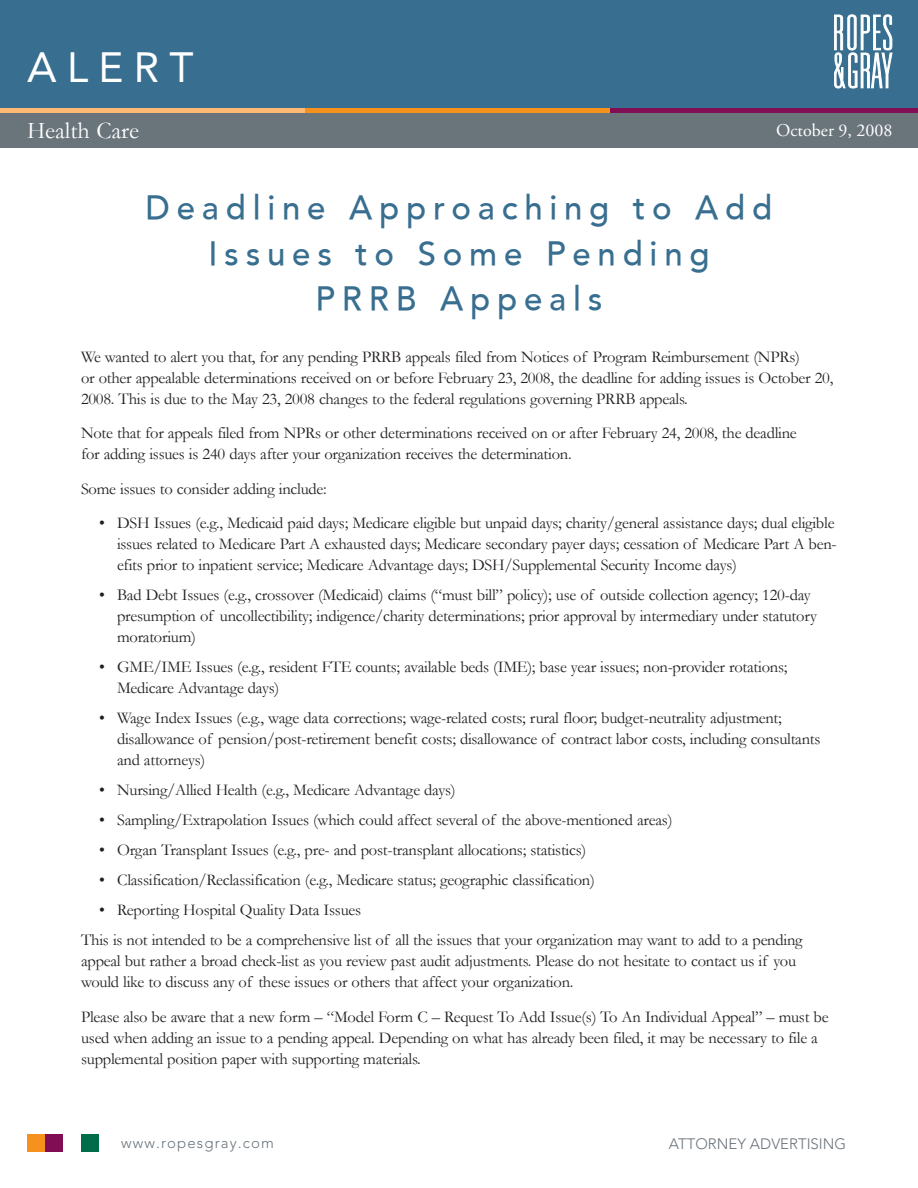
<style>
.page{position:relative;width:918px;height:1188px;background:#fff}
.page>*{position:absolute;margin:0;border:0;box-sizing:border-box;transform-origin:0 0}
.t1{font:42px "Avenir";letter-spacing:.25em;color:#fff}
.t2{font:500 33px/45px "Avenir";letter-spacing:.205em;color:#386e8f;text-align:center}
.t3{font:24px "Garamond";color:#fff}
.t4{font:18px "Adobe Garamond Pro";color:#fff}
.t5{font:16.5px/21px "Garamond";letter-spacing:-.015em;color:#231f20}
.t6{font:300 15px "Avenir";color:#6a737b}
.t7{font:300 15px "Avenir";letter-spacing:.075em;color:#6a747b}
</style>
<div class="page">
<div style="left:0;top:0;width:918px;height:108px;background:#386e8f"></div>
<div style="left:0;top:108px;width:918px;height:39px;background:#6a747b"></div>
<hr style="left:0;top:108px;width:306px;height:4px;background:#fcba74">
<hr style="left:306px;top:108px;width:305px;height:4px;background:#f6911e">
<hr style="left:611px;top:108px;width:307px;height:4px;background:#810e54">
<svg style="left:834px;top:15px;width:58px;height:73px"></svg>
<div style="left:27px;top:1134px;width:18px;height:18px;background:#f6911e"></div>
<div style="left:45px;top:1134px;width:18px;height:18px;background:#810e54"></div>
<div style="left:81px;top:1134px;width:18px;height:18px;background:#006c4a"></div>
<h1 class="t1" style="left:27px;top:44px;width:168px">ALERT</h1>
<h3 class="t3" style="left:27px;top:114px;width:114px">Health Care</h3>
<p class="t4" style="left:776px;top:119px;width:118px">October 9, 2008</p>
<h2 class="t2" style="left:146px;top:186px;width:628px">Deadline Approaching to Add<br>Issues to Some Pending<br>PRRB Appeals</h2>
<p class="t5" style="left:81px;top:346px;width:754px">We wanted to alert you that, for any pending PRRB appeals filed from Notices of Program Reimbursement (NPRs)<br>or other appealable determinations received on or before February 23, 2008, the deadline for adding issues is October 20,<br>2008. This is due to the May 23, 2008 changes to the federal regulations governing PRRB appeals.</p>
<p class="t5" style="left:81px;top:422px;width:717px">Note that for appeals filed from NPRs or other determinations received on or after February 24, 2008, the deadline for adding issues is 240 days after your organization receives the determination.</p>
<p class="t5" style="left:81px;top:478px;width:247px">Some issues to consider adding include:</p>
<p class="t5" style="left:117px;top:512px;width:721px;text-indent:-18px">• DSH Issues (e.g., Medicaid paid days; Medicare eligible but unpaid days; charity/general assistance days; dual eligible issues related to Medicare Part A exhausted days; Medicare secondary payer days; cessation of Medicare Part A ben&shy;efits prior to inpatient service; Medicare Advantage days; DSH/Supplemental Security Income days)</p>
<p class="t5" style="left:117px;top:584px;width:701px;text-indent:-18px">• Bad Debt Issues (e.g., crossover (Medicaid) claims (“must bill” policy); use of outside collection agency; 120-day presumption of uncollectibility; indigence/charity determinations; prior approval by intermediary under statutory moratorium)</p>
<p class="t5" style="left:117px;top:656px;width:672px;text-indent:-18px">• GME/IME Issues (e.g., resident FTE counts; available beds (IME); base year issues; non-provider rotations;<br>Medicare Advantage days)</p>
<p class="t5" style="left:117px;top:707px;width:705px;text-indent:-18px">• Wage Index Issues (e.g., wage data corrections; wage-related costs; rural floor; budget-neutrality adjustment; disallowance of pension/post-retirement benefit costs; disallowance of contract labor costs, including consultants and attorneys)</p>
<p class="t5" style="left:99px;top:779px;width:358px">• Nursing/Allied Health (e.g., Medicare Advantage days)</p>
<p class="t5" style="left:99px;top:809px;width:575px">• Sampling/Extrapolation Issues (which could affect several of the above-mentioned areas)</p>
<p class="t5" style="left:99px;top:839px;width:489px">• Organ Transplant Issues (e.g., pre- and post-transplant allocations; statistics)</p>
<p class="t5" style="left:99px;top:869px;width:497px">• Classification/Reclassification (e.g., Medicare status; geographic classification)</p>
<p class="t5" style="left:81px;top:895px;width:723px;line-height:30px;text-indent:18px">• Reporting Hospital Quality Data Issues<br>This is not intended to be a comprehensive list of all the issues that your organization may want to add to a pending</p>
<p class="t5" style="left:81px;top:950px;width:717px">appeal but rather a broad check-list as you review past audit adjustments. Please do not hesitate to contact us if you would like to discuss any of these issues or others that affect your organization.</p>
<p class="t5" style="left:81px;top:1006px;width:749px">Please also be aware that a new form – “Model Form C – Request To Add Issue(s) To An Individual Appeal” – must be used when adding an issue to a pending appeal. Depending on what has already been filed, it may be necessary to file a supplemental position paper with supporting materials.</p>
<p class="t7" style="left:121px;top:1134px;width:155px">www.ropesgray.com</p>
<p class="t6" style="left:669px;top:1135px;width:179px">ATTORNEY ADVERTISING</p>
</div>
